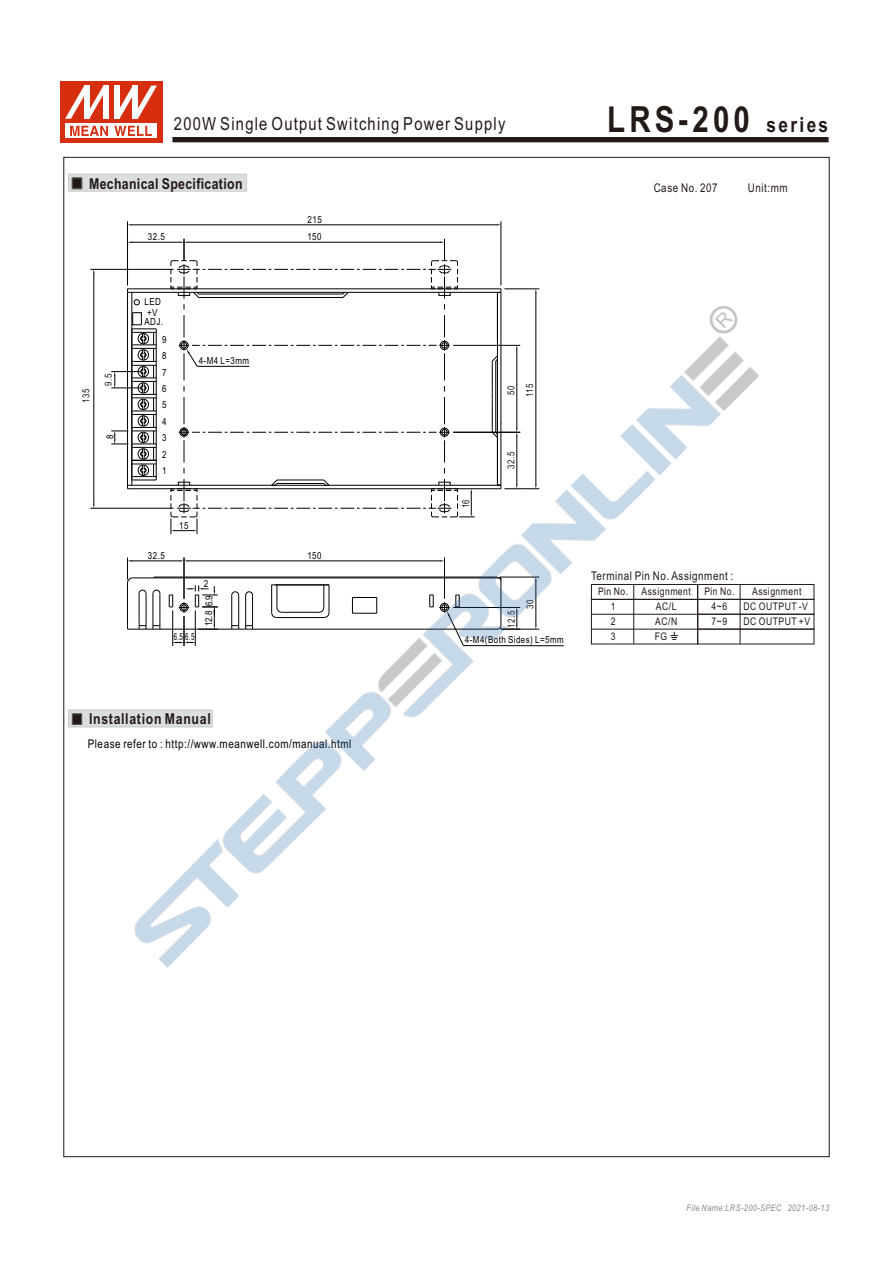
<style>
.page{position:relative;width:893px;height:1263px;background:#fff}
.page>*{position:absolute;margin:0;border:0;box-sizing:border-box;transform-origin:0 0}
.t1{font:700 36px "Arial Narrow";letter-spacing:.115em;color:#231916}
.t2{font:18px "Arial Narrow";letter-spacing:.07em;color:#231916}
.t3{font:700 15px "Arial Narrow";letter-spacing:.025em;color:#231916}
.t4{font:700 15px "Arial Narrow";letter-spacing:.045em;color:#231916}
.t5{font:12px "Arial Narrow";letter-spacing:.045em;color:#000}
.t6{font:12px "Arial Narrow";letter-spacing:.045em;color:#231916}
.t7{font:10.5px "Arial Narrow";letter-spacing:.045em;color:#231916}
.t8{font:9.75px/8.6px "Arial Narrow";letter-spacing:.045em;color:#000}
.t9{font:9.75px "Arial Narrow";letter-spacing:.045em;color:#231916}
.t10{font:9.75px "Arial Narrow";letter-spacing:.045em;color:#000;scale:.76 1}
.t11{font:italic 9px "Arial Narrow";letter-spacing:.045em;color:#898989}
.s1{font-size:21px}
</style>
<div class="page">
<svg style="left:68px;top:174px;width:179px;height:17px;background:#d3d4d4"></svg>
<div style="left:698px;top:629px;width:116px;height:15px;border:1px solid #231916"></div>
<div style="left:698px;top:614px;width:116px;height:15px;border:1px solid #231916"></div>
<div style="left:698px;top:599px;width:116px;height:15px;border:1px solid #231916"></div>
<div style="left:698px;top:584px;width:116px;height:15px;border:1px solid #231916"></div>
<hr style="left:132px;top:242px;width:48px;height:1px;background:#000">
<hr style="left:127px;top:221px;width:1px;height:64px;background:#000">
<hr style="left:501px;top:221px;width:1px;height:64px;background:#000">
<hr style="left:132px;top:225px;width:365px;height:1px;background:#000">
<hr style="left:90px;top:269px;width:84px;height:1px;background:#000">
<svg style="left:170px;top:239px;width:288px;height:35px"></svg>
<svg style="left:68px;top:710px;width:21px;height:17px"></svg>
<svg style="left:172px;top:137px;width:657px;height:6px;background:#3b322f"></svg>
<div style="left:60px;top:82px;width:102px;height:61px;background:#d62e0f"></div>
<div style="left:65px;top:123px;width:92px;height:15px;background:#fff"></div>
<svg style="left:114px;top:126px;width:38px;height:10px"></svg>
<svg style="left:70px;top:126px;width:38px;height:10px"></svg>
<div style="left:103px;top:86px;width:6px;height:33px;background:#fff"></div>
<svg style="left:65px;top:86px;width:38px;height:33px"></svg>
<div style="left:114px;top:86px;width:6px;height:33px;background:#fff"></div>
<svg style="left:120px;top:86px;width:37px;height:33px"></svg>
<img style="left:89px;top:274px;width:715px;height:694px">
<h2 class="t2" style="left:174px;top:117px;width:333px">200W Single Output Switching Power Supply</h2>
<h1 class="t1" style="left:607px;top:92px;width:222px">LRS-200 <span class="s1">series</span></h1>
<h3 class="t3" style="left:89px;top:172px;width:155px">Mechanical Specification</h3>
<p class="t8" style="left:308px;top:216px;width:16px">215</p>
<p class="t8" style="left:148px;top:234px;width:18px">32.5</p>
<p class="t8" style="left:307px;top:234px;width:16px">150</p>
<p class="t8" style="left:145px;top:298px;width:18px">LED</p>
<p class="t8" style="left:144px;top:309px;width:20px">+V<br>ADJ.</p>
<p class="t9" style="left:82px;top:403px;width:16px;rotate:-90deg">135</p>
<p class="t9" style="left:105px;top:386px;width:14px;rotate:-90deg">9.5</p>
<p class="t8" style="left:107px;top:439px;width:6px;rotate:-90deg">8</p>
<p class="t8" style="left:162px;top:336px;width:6px">9</p>
<p class="t8" style="left:162px;top:352px;width:6px">8</p>
<p class="t8" style="left:162px;top:369px;width:6px">7</p>
<p class="t8" style="left:162px;top:385px;width:6px">6</p>
<p class="t8" style="left:162px;top:401px;width:6px">5</p>
<p class="t8" style="left:162px;top:418px;width:6px">4</p>
<p class="t8" style="left:162px;top:435px;width:6px">3</p>
<p class="t8" style="left:162px;top:451px;width:6px">2</p>
<p class="t8" style="left:162px;top:467px;width:6px">1</p>
<p class="t8" style="left:199px;top:357px;width:52px">4-M4 L=3mm</p>
<p class="t8" style="left:148px;top:552px;width:18px">32.5</p>
<p class="t8" style="left:179px;top:522px;width:11px">15</p>
<p class="t8" style="left:204px;top:580px;width:6px">2</p>
<p class="t8" style="left:206px;top:606px;width:13px;rotate:-90deg">6.9</p>
<p class="t8" style="left:205px;top:626px;width:17px;rotate:-90deg">12.8</p>
<p class="t10" style="left:174px;top:633px;width:29px">6.5 6.5</p>
<h3 class="t4" style="left:89px;top:708px;width:123px">Installation Manual</h3>
<p class="t8" style="left:307px;top:552px;width:16px">150</p>
<p class="t5" style="left:88px;top:739px;width:265px">Please refer to : http://www.meanwell.com/manual.html</p>
<p class="t6" style="left:654px;top:183px;width:65px">Case No. 207</p>
<p class="t6" style="left:748px;top:183px;width:41px">Unit:mm</p>
<p class="t9" style="left:462px;top:508px;width:11px;rotate:-90deg">16</p>
<p class="t9" style="left:507px;top:395px;width:11px;rotate:-90deg">50</p>
<p class="t9" style="left:526px;top:397px;width:15px;rotate:-90deg">115</p>
<p class="t9" style="left:507px;top:469px;width:18px;rotate:-90deg">32.5</p>
<p class="t9" style="left:508px;top:628px;width:18px;rotate:-90deg">12.5</p>
<p class="t9" style="left:526px;top:609px;width:11px;rotate:-90deg">30</p>
<p class="t8" style="left:465px;top:637px;width:100px">4-M4(Both Sides) L=5mm</p>
<p class="t6" style="left:591px;top:571px;width:144px">Terminal Pin No. Assignment :</p>
<p class="t7" style="left:598px;top:588px;width:32px">Pin No.</p>
<p class="t7" style="left:704px;top:588px;width:32px">Pin No.</p>
<p class="t7" style="left:611px;top:602px;width:6px">1</p>
<p class="t7" style="left:712px;top:602px;width:17px">4~6</p>
<p class="t7" style="left:611px;top:632px;width:6px">3</p>
<p class="t7" style="left:642px;top:588px;width:51px">Assignment</p>
<p class="t7" style="left:752px;top:588px;width:51px">Assignment</p>
<p class="t7" style="left:656px;top:602px;width:22px">AC/L</p>
<p class="t7" style="left:743px;top:602px;width:66px">DC OUTPUT -V</p>
<p class="t7" style="left:655px;top:632px;width:14px">FG</p>
<p class="t7" style="left:655px;top:617px;width:24px">AC/N</p>
<p class="t7" style="left:743px;top:617px;width:68px">DC OUTPUT +V</p>
<p class="t7" style="left:611px;top:617px;width:6px">2</p>
<p class="t7" style="left:712px;top:617px;width:17px">7~9</p>
<p class="t11" style="left:686px;top:1204px;width:144px">File Name:LRS-200-SPEC 2021-08-13</p>
</div>
